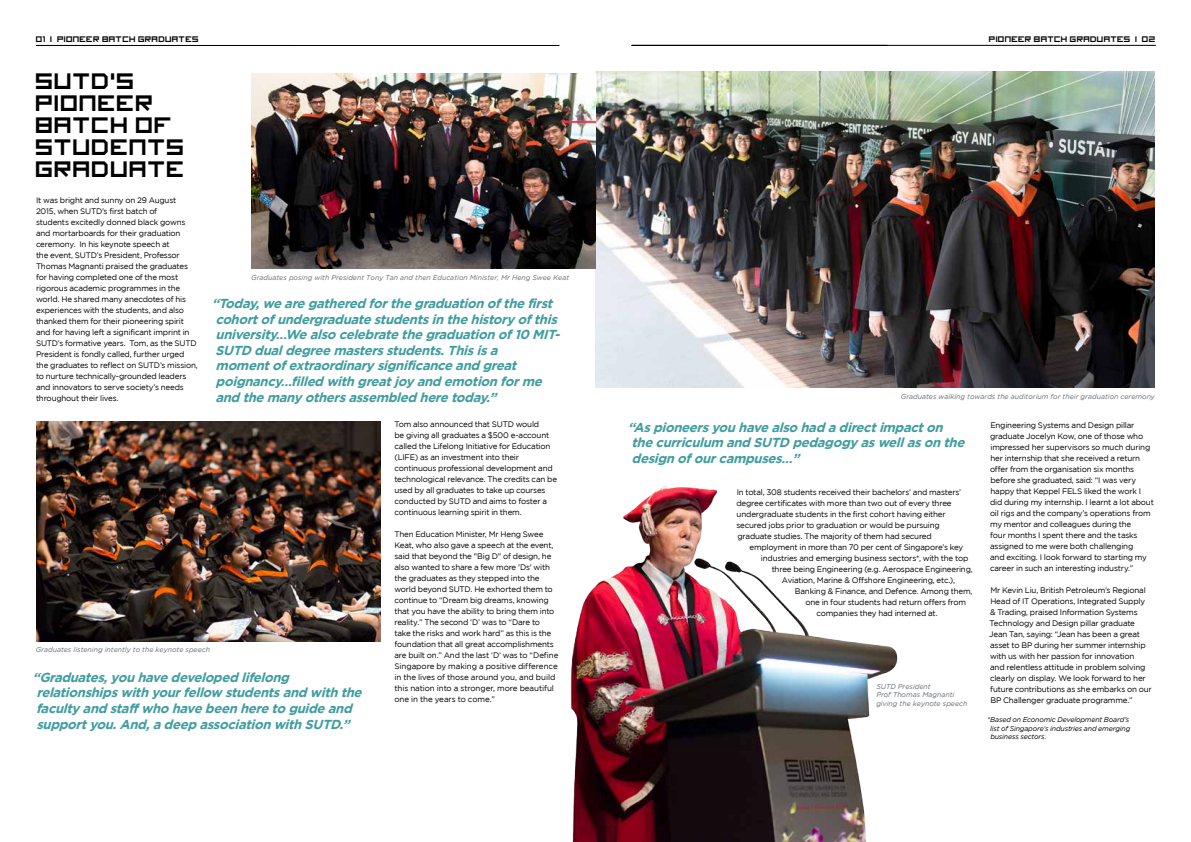
<style>
.page{position:relative;width:1191px;height:842px;background:#fff}
.page>*{position:absolute;margin:0;border:0;box-sizing:border-box;transform-origin:0 0}
.t1{font:25px/22px "imagine font";color:#000}
.t2{font:italic 700 13px/15.6px "Gotham";color:#409d9f}
.t3{font:9px "imagine font";color:#000}
.t4{font:8px/11px "Gotham";letter-spacing:-.025em;color:#000}
.t5{font:italic 7px/8.4px "Gotham";color:#686c74}
.t6{font:italic 7px/8.4px "Gotham";letter-spacing:-.02em;color:#000}
</style>
<div class="page">
<img style="left:595px;top:72px;width:560px;height:316px">
<img style="left:570px;top:486px;width:328px;height:356px">
<hr style="left:36px;top:45px;width:523px;height:1px;background:#000">
<hr style="left:631px;top:45px;width:524px;height:1px;background:#000">
<img style="left:251px;top:74px;width:344px;height:195px">
<img style="left:36px;top:422px;width:344px;height:219px">
<p class="t3" style="left:36px;top:36px;width:165px">01 | PIONEER BATCH GRADUATES</p>
<p class="t3" style="left:989px;top:36px;width:168px">PIONEER BATCH GRADUATES | 02</p>
<h1 class="t1" style="left:36px;top:72px;width:151px">SUTD’S<br>PIONEER<br>BATCH OF<br>STUDENTS<br>GRADUATE</h1>
<p class="t4" style="left:36px;top:195px;width:163px">It was bright and sunny on 29 August 2015, when SUTD’s first batch of<br>students excitedly donned black gowns and mortarboards for their graduation ceremony. In his keynote speech at<br>the event, SUTD’s President, Professor Thomas Magnanti praised the graduates for having completed one of the most rigorous academic programmes in the world. He shared many anecdotes of his experiences with the students, and also thanked them for their pioneering spirit and for having left a significant imprint in SUTD’s formative years. Tom, as the SUTD President is fondly called, further urged the graduates to reflect on SUTD’s mission, to nurture technically-grounded leaders and innovators to serve society’s needs throughout their lives.</p>
<p class="t5" style="left:251px;top:273px;width:319px">Graduates posing with President Tony Tan and then Education Minister, Mr Heng Swee Keat</p>
<p class="t2" style="left:212px;top:295px;width:353px">“Today,wearegathered forthegraduation ofthefirst cohortofundergraduatestudentsin thehistoryofthis university…Wealso celebratethegraduation of10 MIT-SUTD dualdegreemastersstudents.Thisisa momentofextraordinarysignificanceand great poignancy…filled with greatjoyand emotion forme and themanyothersassembled heretoday.”</p>
<p class="t5" style="left:901px;top:392px;width:256px">Graduates walking towards the auditorium for their graduation ceremony</p>
<p class="t4" style="left:394px;top:419px;width:164px">Tom also announced that SUTD would<br>be giving all graduates a $500 e-account called the Lifelong Initiative for Education (LIFE) as an investment into their continuous professional development and technological relevance. The credits can be used by all graduates to take up courses conducted by SUTD and aims to foster a continuous learning spirit in them.</p>
<p class="t4" style="left:394px;top:529px;width:166px">Then Education Minister, Mr Heng Swee Keat, who also gave a speech at the event, said that beyond the "Big D" of design, he also wanted to share a few more 'Ds' with the graduates as they stepped into the world beyond SUTD. He exhorted them to continue to “Dream big dreams, knowing that you have the ability to bring them into reality.” The second ‘D’ was to “Dare to take the risks and work hard” as this is the foundation that all great accomplishments are built on.” And the last ‘D’ was to “Define Singapore by making a positive difference in the lives of those around you, and build this nation into a stronger, more beautiful one in the years to come.”</p>
<h2 class="t2" style="left:628px;top:419px;width:342px">“Aspioneersyou havealso had adirectimpacton thecurriculum and SUTD pedagogyaswellason the design ofourcampuses…”</h2>
<p class="t4" style="left:990px;top:419px;width:165px">Engineering Systems and Design pillar graduate Jocelyn Kow, one of those who impressed her supervisors so much during her internship that she received a return offer from the organisation six months before she graduated, said: “I was very happy that Keppel FELS liked the work I did during my internship. I learnt a lot about oil rigs and the company’s operations from my mentor and colleagues during the<br>four months I spent there and the tasks assigned to me were both challenging<br>and exciting. I look forward to starting my career in such an interesting industry.”</p>
<p class="t4" style="left:989px;top:584px;width:164px">Mr Kevin Liu, British Petroleum’s Regional Head of IT Operations, Integrated Supply<br>&amp; Trading, praised Information Systems Technology and Design pillar graduate Jean Tan, saying: “Jean has been a great asset to BP during her summer internship with us with her passion for innovation<br>and relentless attitude in problem solving clearly on display. We look forward to her future contributions as she embarks on our BP Challenger graduate programme.”</p>
<p class="t6" style="left:990px;top:716px;width:141px;text-indent:-3px">*Based on Economic Development Board’s list of Singapore’s industries and emerging business sectors.</p>
<p class="t4" style="left:736px;top:486px;width:226px">In total, 308 students received their bachelors’ and masters’ degree certificates with more than two out of every three undergraduate students in the first cohort having either secured jobs prior to graduation or would be pursuing graduate studies. The majority of them had secured</p>
<p class="t4" style="left:749px;top:541px;width:215px">employment in more than 70 per cent of Singapore’s key</p>
<p class="t4" style="left:761px;top:552px;width:209px">industries and emerging business sectors*, with the top</p>
<p class="t4" style="left:771px;top:563px;width:203px">three being Engineering (e.g. Aerospace Engineering,</p>
<p class="t4" style="left:782px;top:574px;width:175px">Aviation, Marine &amp; Offshore Engineering, etc.),</p>
<p class="t4" style="left:794px;top:585px;width:179px">Banking &amp; Finance, and Defence. Among them,</p>
<p class="t4" style="left:805px;top:596px;width:162px">one in four students had return offers from</p>
<p class="t4" style="left:816px;top:607px;width:123px">companies they had interned at.</p>
<p class="t5" style="left:36px;top:645px;width:176px">Graduates listening intently to the keynote speech</p>
<h2 class="t2" style="left:33px;top:669px;width:334px">“Graduates,you havedeveloped lifelong relationshipswith yourfellow studentsand with the facultyand staffwho havebeen hereto guideand supportyou.And,adeep association with SUTD.”</h2>
<p class="t5" style="left:876px;top:682px;width:93px">SUTD President<br>Prof Thomas Magnanti giving the keynote speech</p>
</div>
